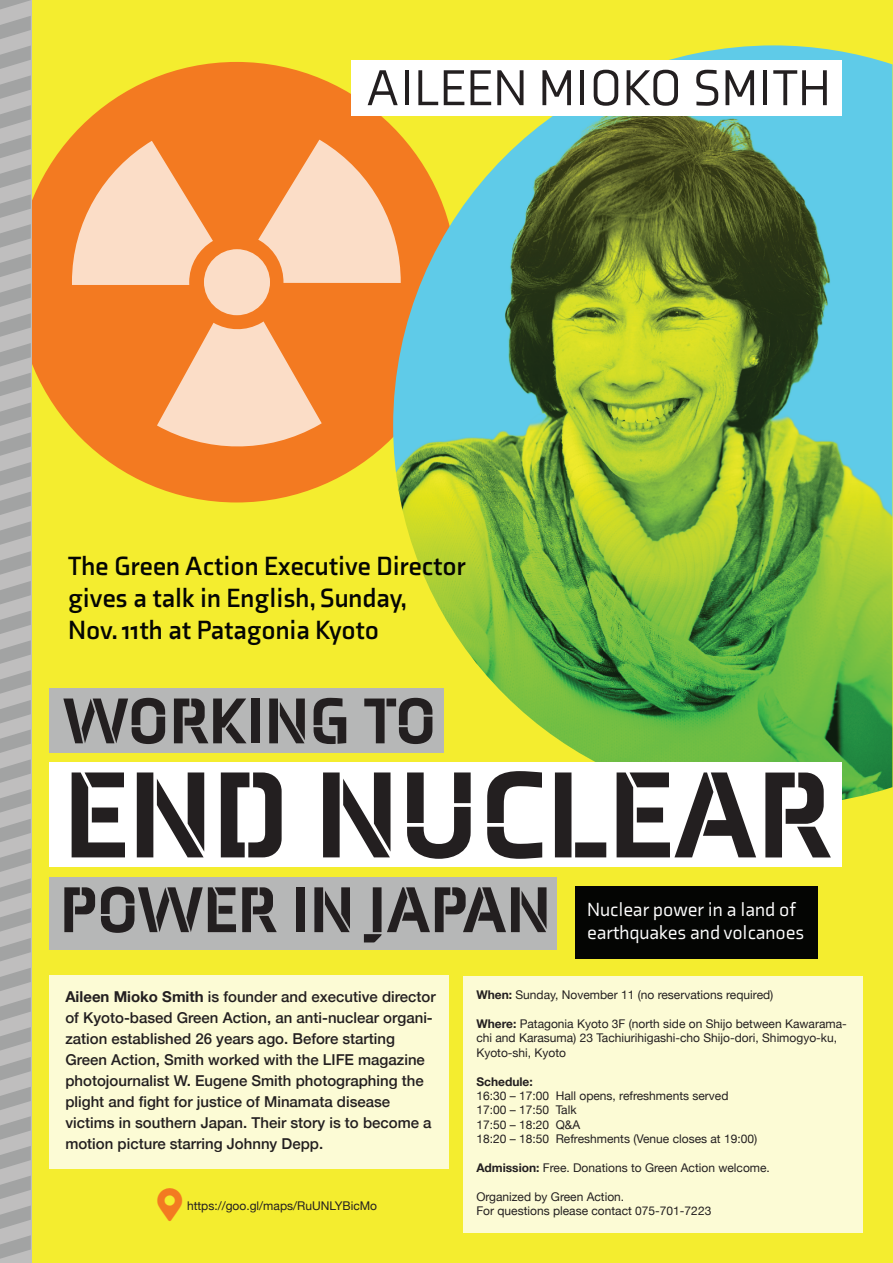
<style>
.page{position:relative;width:893px;height:1263px;background:#fff}
.page>*{position:absolute;margin:0;border:0;box-sizing:border-box;transform-origin:0 0}
.t1{font:700 27px/32.4px "Axia";color:#040503}
.t2{font:19.5px/23.4px "Axia";color:#fff}
.t3{font:500 15px/21px "Helvetica Neue";color:#231f20}
.t4{font:12px/14.4px "Helvetica Neue";color:#231f20}
.t5{font:700 12px "Helvetica Neue";color:#231f20}
.s1{font-weight:700}
</style>
<div class="page">
<div style="left:1px;top:0;width:892px;height:1263px;background:#f4ed2f"></div>
<div style="left:16px;top:62px;width:441px;height:440px;background:#f37a21;border-radius:50%"></div>
<div style="left:204px;top:249px;width:66px;height:66px;background:#fbddc7;border-radius:50%"></div>
<svg style="left:72px;top:141px;width:141px;height:144px"></svg>
<svg style="left:157px;top:321px;width:165px;height:125px"></svg>
<svg style="left:258px;top:140px;width:135px;height:143px"></svg>
<img style="left:393px;top:45px;width:499px;height:755px">
<div style="left:49px;top:762px;width:793px;height:105px;background:#fff"></div>
<div style="left:49px;top:975px;width:400px;height:194px;background:#fcfbd5"></div>
<div style="left:463px;top:975px;width:400px;height:257px;background:#fcfbd5"></div>
<div style="left:49px;top:688px;width:395px;height:65px;background:#b6b7b7"></div>
<svg style="left:63px;top:698px;width:102px;height:46px"></svg>
<svg style="left:174px;top:698px;width:73px;height:45px"></svg>
<div style="left:251px;top:698px;width:9px;height:45px;background:#231f20"></div>
<svg style="left:269px;top:698px;width:36px;height:45px"></svg>
<svg style="left:314px;top:698px;width:32px;height:46px"></svg>
<svg style="left:364px;top:698px;width:68px;height:46px"></svg>
<svg style="left:72px;top:772px;width:53px;height:85px"></svg>
<svg style="left:137px;top:772px;width:67px;height:85px"></svg>
<svg style="left:221px;top:772px;width:61px;height:85px"></svg>
<svg style="left:323px;top:772px;width:67px;height:85px"></svg>
<svg style="left:407px;top:772px;width:64px;height:87px"></svg>
<svg style="left:487px;top:771px;width:55px;height:88px"></svg>
<svg style="left:555px;top:772px;width:51px;height:85px"></svg>
<svg style="left:617px;top:772px;width:139px;height:85px"></svg>
<svg style="left:765px;top:772px;width:66px;height:85px"></svg>
<div style="left:49px;top:877px;width:508px;height:73px;background:#b6b7b7"></div>
<svg style="left:64px;top:887px;width:31px;height:45px"></svg>
<svg style="left:101px;top:886px;width:135px;height:47px"></svg>
<svg style="left:242px;top:887px;width:35px;height:45px"></svg>
<div style="left:296px;top:887px;width:9px;height:45px;background:#231f20"></div>
<svg style="left:314px;top:887px;width:36px;height:45px"></svg>
<svg style="left:364px;top:887px;width:183px;height:55px"></svg>
<div style="left:351px;top:60px;width:491px;height:56px;background:#fff"></div>
<svg style="left:368px;top:70px;width:30px;height:35px"></svg>
<hr style="left:405px;top:70px;width:4px;height:35px;background:#231f20">
<svg style="left:418px;top:70px;width:20px;height:35px"></svg>
<svg style="left:444px;top:70px;width:20px;height:35px"></svg>
<svg style="left:471px;top:70px;width:20px;height:35px"></svg>
<svg style="left:497px;top:70px;width:26px;height:35px"></svg>
<svg style="left:542px;top:70px;width:29px;height:35px"></svg>
<hr style="left:580px;top:70px;width:4px;height:35px;background:#231f20">
<svg style="left:594px;top:70px;width:24px;height:36px"></svg>
<svg style="left:627px;top:70px;width:51px;height:36px"></svg>
<svg style="left:696px;top:70px;width:22px;height:36px"></svg>
<svg style="left:725px;top:70px;width:29px;height:35px"></svg>
<hr style="left:763px;top:70px;width:4px;height:35px;background:#231f20">
<svg style="left:773px;top:70px;width:54px;height:35px"></svg>
<div style="left:575px;top:886px;width:243px;height:73px;background:#040503"></div>
<svg style="left:0;top:0;width:31px;height:1263px"></svg>
<h1 class="t1" style="left:68px;top:549px;width:399px">The Green Action Executive Director gives a talk in English, Sunday,<br>Nov. 11th at Patagonia Kyoto</h1>
<h2 class="t2" style="left:587px;top:897px;width:219px">Nuclear power in a land of earthquakes and volcanoes</h2>
<p class="t3" style="left:65px;top:985px;width:372px"><span class="s1">Aileen Mioko Smith</span> is founder and executive director of Kyoto-based Green Action, an anti-nuclear organi&shy;zation established 26 years ago. Before starting Green Action, Smith worked with the LIFE magazine photojournalist W. Eugene Smith photographing the plight and fight for justice of Minamata disease victims in southern Japan. Their story is to become a motion picture starring Johnny Depp.</p>
<p class="t4" style="left:476px;top:988px;width:298px"><span class="s1">When:</span> Sunday, November 11 (no reservations required)</p>
<p class="t4" style="left:476px;top:1017px;width:372px"><span class="s1">Where:</span> Patagonia Kyoto 3F (north side on Shijo between Kawarama&shy;chi and Karasuma) 23 Tachiurihigashi-cho Shijo-dori, Shimogyo-ku,<br>Kyoto-shi, Kyoto</p>
<p class="t5" style="left:476px;top:1072px;width:58px">Schedule:</p>
<p class="t4" style="left:476px;top:1089px;width:282px">16:30 – 17:00 Hall opens, refreshments served<br>17:00 – 17:50 Talk<br>17:50 – 18:20 Q&amp;A<br>18:20 – 18:50 Refreshments (Venue closes at 19:00)</p>
<p class="t4" style="left:476px;top:1161px;width:295px"><span class="s1">Admission:</span> Free. Donations to Green Action welcome.</p>
<p class="t4" style="left:476px;top:1190px;width:236px">Organized by Green Action.<br>For questions please contact 075-701-7223</p>
<p class="t4" style="left:187px;top:1199px;width:192px">https://goo.gl/maps/RuUNLYBicMo</p>
</div>
